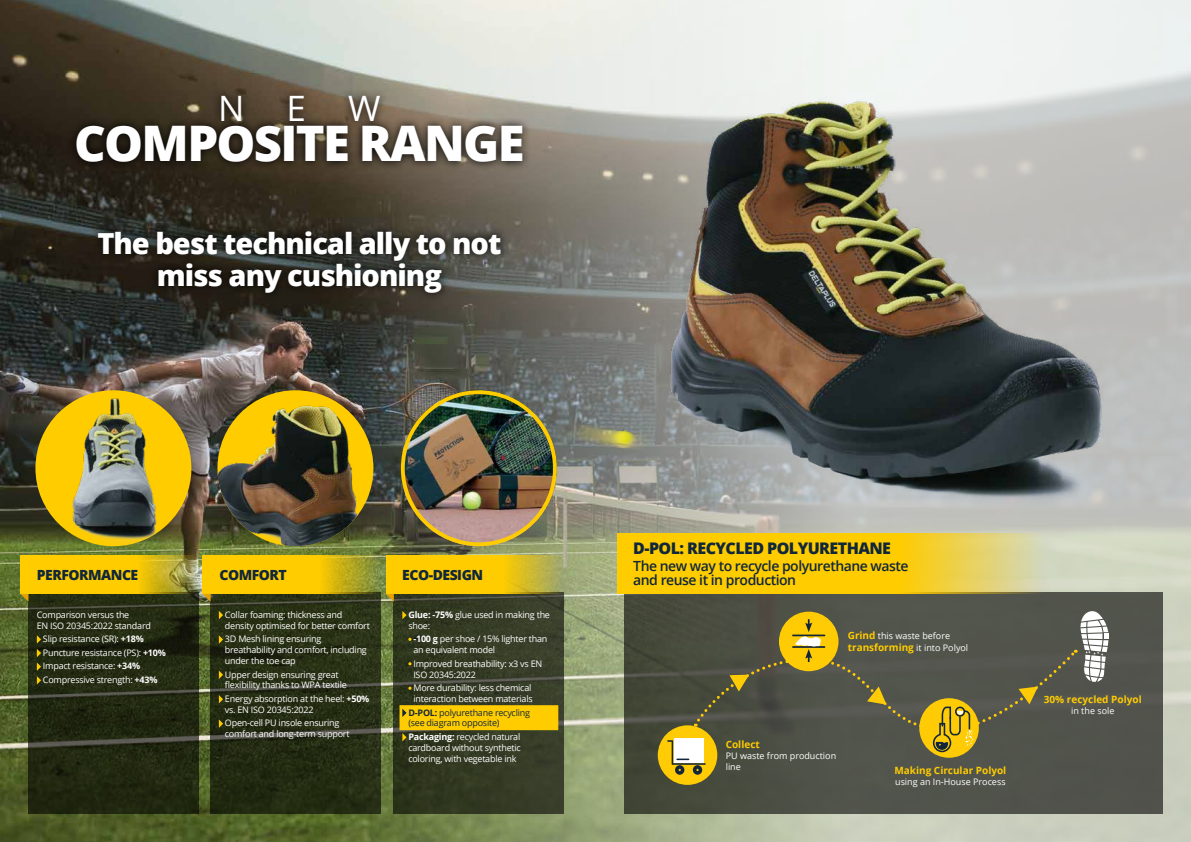
<style>
.page{position:relative;width:1191px;height:842px;background:#fff}
.page>*{position:absolute;margin:0;border:0;box-sizing:border-box;transform-origin:0 0}
.t1{font:800 49px "Open Sans";letter-spacing:-.035em;color:#fff}
.t2{font:35px "Open Sans";color:#fff}
.t3{font:800 29px/32px "Open Sans";letter-spacing:-.035em;color:#fff;text-align:center}
.t4{font:800 16px "Open Sans";letter-spacing:-.035em;color:#11273a}
.t5{font:600 14px/14px "Open Sans";letter-spacing:-.035em;color:#11273a}
.t6{font:800 14px "Open Sans";letter-spacing:-.035em;color:#11273a}
.t7{font:700 10px "Open Sans";color:#fc0}
.t8{font:9px/10.8px "Open Sans";letter-spacing:-.025em;color:#fff}
.t9{font:9px/11px "Open Sans";color:#fff}
.t10{font:9px/10.8px "Open Sans";letter-spacing:-.025em;color:#11273a}
.s1{font-weight:700}
.s2{font-weight:700;font-size:10px;color:#fc0}
.s3{font-weight:400;font-size:9px;color:#fff}
</style>
<div class="page">
<img style="left:0;top:0;width:62px;height:842px">
<img style="left:62px;top:0;width:1129px;height:842px">
<svg style="left:28px;top:594px;width:170px;height:220px;background:#232913"></svg>
<svg style="left:210px;top:594px;width:170px;height:220px;background:#272f16"></svg>
<svg style="left:394px;top:594px;width:170px;height:220px;background:#343b24"></svg>
<div style="left:624px;top:593px;width:538px;height:221px;background:linear-gradient(to right,#474b3d,#555751)"></div>
<img style="left:585px;top:428px;width:51px;height:18px">
<img style="left:661px;top:97px;width:449px;height:409px">
<div style="left:35px;top:390px;width:156px;height:156px;background:#fc0;border-radius:50%"></div>
<img style="left:65px;top:390px;width:97px;height:156px">
<div style="left:217px;top:390px;width:156px;height:156px;background:#fc0;border-radius:50%"></div>
<img style="left:217px;top:400px;width:149px;height:146px">
<img style="left:401px;top:390px;width:156px;height:156px;border-radius:78px">
<div style="left:401px;top:390px;width:156px;height:156px;border:4px solid #fc0;border-radius:50%"></div>
<img style="left:21px;top:555px;width:178px;height:39px">
<svg style="left:21px;top:594px;width:7px;height:8px"></svg>
<svg style="left:203px;top:555px;width:178px;height:39px;background:#e5bf0b"></svg>
<svg style="left:203px;top:594px;width:8px;height:8px"></svg>
<svg style="left:386px;top:555px;width:178px;height:39px;background:#ecc412"></svg>
<svg style="left:386px;top:594px;width:8px;height:8px"></svg>
<svg style="left:617px;top:533px;width:432px;height:61px;background:#f6cd20"></svg>
<svg style="left:37px;top:635px;width:4px;height:49px"></svg>
<svg style="left:219px;top:611px;width:4px;height:8px"></svg>
<svg style="left:219px;top:635px;width:4px;height:9px"></svg>
<svg style="left:219px;top:670px;width:4px;height:9px"></svg>
<svg style="left:219px;top:695px;width:4px;height:8px"></svg>
<svg style="left:219px;top:719px;width:4px;height:9px"></svg>
<div style="left:399px;top:705px;width:159px;height:25px;background:#fc0"></div>
<svg style="left:402px;top:611px;width:4px;height:8px"></svg>
<svg style="left:402px;top:709px;width:4px;height:8px"></svg>
<svg style="left:402px;top:733px;width:4px;height:8px"></svg>
<svg style="left:89px;top:222px;width:421px;height:80px;background:#2e2c26"></svg>
<svg style="left:67px;top:87px;width:465px;height:83px;background:#494134"></svg>
<div style="left:658px;top:725px;width:59px;height:60px;background:#fecb04;border-radius:50%"></div>
<svg style="left:667px;top:611px;width:441px;height:164px;background:#646247"></svg>
<h2 class="t2" style="left:218px;top:84px;width:164px">NEW</h2>
<h1 class="t1" style="left:74px;top:106px;width:452px">COMPOSITE RANGE</h1>
<h3 class="t3" style="left:97px;top:226px;width:405px">The best technical ally to not miss any cushioning</h3>
<h3 class="t6" style="left:37px;top:564px;width:103px">PERFORMANCE</h3>
<h3 class="t6" style="left:219px;top:564px;width:69px">COMFORT</h3>
<h3 class="t6" style="left:402px;top:564px;width:82px">ECO-DESIGN</h3>
<p class="t8" style="left:37px;top:609px;width:116px">Comparison versus the<br>EN ISO 20345:2022 standard</p>
<p class="t8" style="left:43px;top:632px;width:124px;line-height:13.6px">Slip resistance (SR): <span class="s1">+18%<br></span>Puncture resistance (PS): <span class="s1">+10%<br></span>Impact resistance: <span class="s1">+34%<br></span>Compressive strength: <span class="s1">+43%</span></p>
<p class="t8" style="left:225px;top:609px;width:146px">Collar foaming: thickness and density optimised for better comfort</p>
<p class="t8" style="left:225px;top:633px;width:143px">3D Mesh lining ensuring breathability and comfort, including under the toe cap</p>
<p class="t8" style="left:225px;top:669px;width:123px">Upper design ensuring great flexibility thanks to WPA textile</p>
<p class="t8" style="left:225px;top:693px;width:146px">Energy absorption at the heel: <span class="s1">+50% </span>vs. EN ISO 20345:2022</p>
<p class="t8" style="left:225px;top:717px;width:126px">Open-cell PU insole ensuring comfort and long-term support</p>
<p class="t8" style="left:408px;top:609px;width:143px"><span class="s1">Glue: -75%</span> glue used in making the shoe:</p>
<p class="t8" style="left:413px;top:633px;width:136px"><span class="s1">-100 g</span> per shoe / 15% lighter than an equivalent model</p>
<p class="t8" style="left:413px;top:658px;width:130px">Improved breathability: x3 vs EN<br>ISO 20345:2022</p>
<p class="t8" style="left:413px;top:682px;width:121px">More durability: less chemical interaction between materials</p>
<p class="t10" style="left:408px;top:707px;width:123px"><span class="s1">D-POL:</span> polyurethane recycling (see diagram opposite)</p>
<p class="t8" style="left:408px;top:731px;width:114px;text-align:justify"><span class="s1">Packaging:</span> recycled natural cardboard without synthetic coloring, with vegetable ink</p>
<h3 class="t4" style="left:633px;top:536px;width:259px">D-POL: RECYCLED POLYURETHANE</h3>
<h3 class="t5" style="left:633px;top:559px;width:277px">The new way to recycle polyurethane waste and reuse it in production</h3>
<p class="t9" style="left:847px;top:630px;width:104px"><span class="s2">Grind</span> this waste before</p>
<p class="t7" style="left:847px;top:641px;width:122px">transforming <span class="s3">it into Polyol</span></p>
<p class="t7" style="left:725px;top:737px;width:36px">Collect</p>
<p class="t9" style="left:725px;top:750px;width:112px">PU waste from production line</p>
<p class="t7" style="left:894px;top:763px;width:113px">Making Circular Polyol</p>
<p class="t9" style="left:895px;top:776px;width:112px">using an In-House Process</p>
<p class="t7" style="left:1043px;top:692px;width:99px">30% recycled Polyol</p>
<p class="t9" style="left:1071px;top:705px;width:45px">in the sole</p>
</div>
